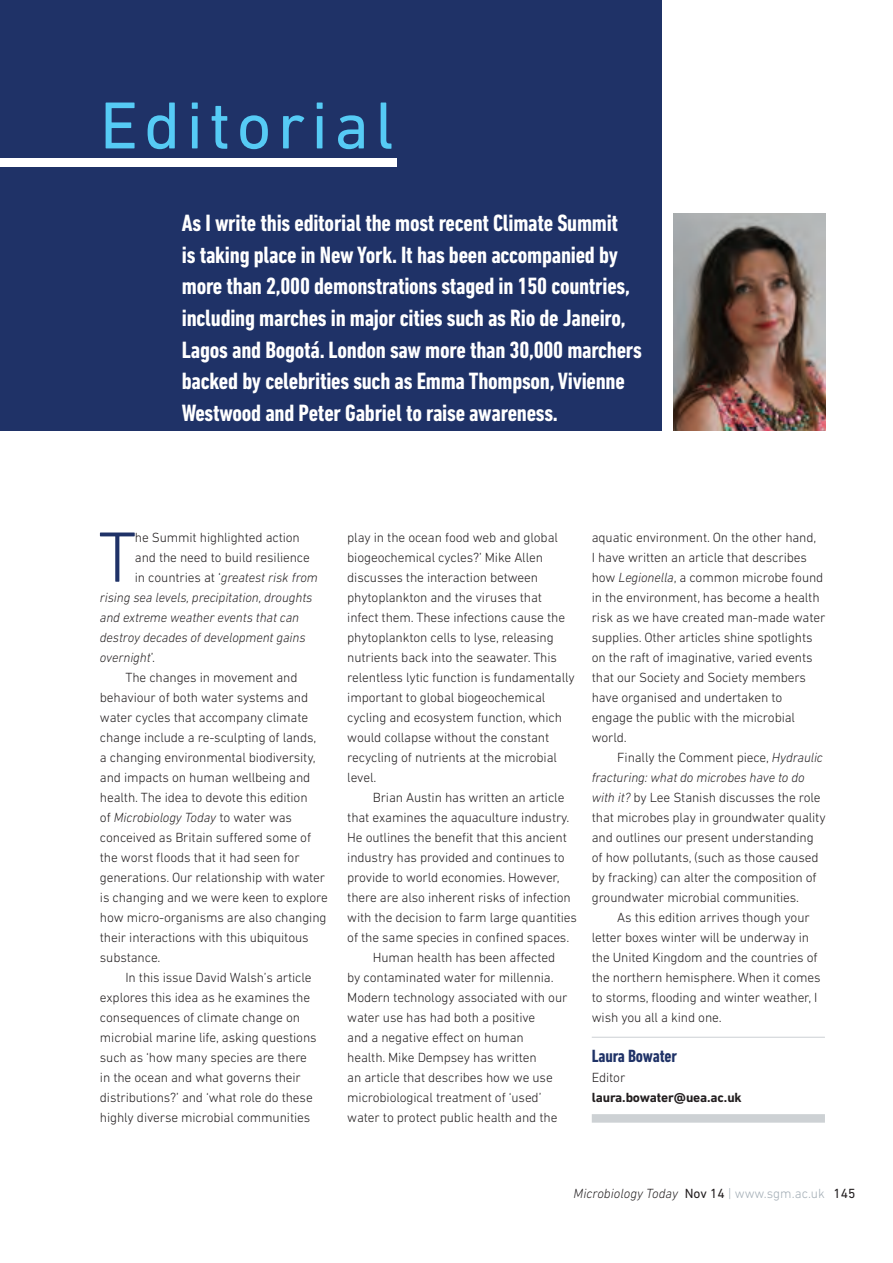
<style>
.page{position:relative;width:893px;height:1263px;background:#fff}
.page>*{position:absolute;margin:0;border:0;box-sizing:border-box;transform-origin:0 0}
.t1{font:300 72.45px "DIN Next LT Pro";color:#1f3267}
.t2{font:67.5px "DIN Next LT Pro";letter-spacing:.09em;color:#56cbf5}
.t3{font:700 condensed 24px/31.7px "DIN Next LT Pro";letter-spacing:-.01em;color:#fff}
.Article_Subhead{font:700 condensed 18px "DIN Next LT Pro";letter-spacing:-.01em;color:#1f3267}
.t4{font:300 13.5px/20px "DIN Next LT Pro";letter-spacing:-.01em;color:#231f20}
.t5{font:italic 300 13.5px "DIN Next LT Pro";letter-spacing:-.01em;color:#231f20}
.Article_Subhead-2{font:700 13.5px/20px "DIN Next LT Pro";letter-spacing:-.01em;color:#231f20}
.s1{font-style:normal}
.s2{font-style:italic}
.s3{font-weight:300}
.s4{font-weight:400;font-style:normal}
.s5{font-style:normal;color:#a4aeb6}
</style>
<div class="page">
<div style="left:0;top:0;width:661px;height:431px;background:#1f3267"></div>
<img style="left:674px;top:213px;width:152px;height:218px">
<div style="left:0;top:158px;width:397px;height:9px;background:#fff"></div>
<hr style="left:592px;top:1037px;width:233px;height:1px;background:#cdd1d4">
<div style="left:592px;top:1114px;width:233px;height:9px;background:#cdd1d4"></div>
<p class="t2" style="left:100px;top:87px;width:295px">Editorial</p>
<p class="t3" style="left:182px;top:207px;width:461px">As I write this editorial the most recent Climate Summit<br>is taking place in New York. It has been accompanied by more than 2,000 demonstrations staged in 150 countries, including marches in major cities such as Rio de Janeiro, Lagos and Bogotá. London saw more than 30,000 marchers backed by celebrities such as Emma Thompson, Vivienne Westwood and Peter Gabriel to raise awareness.</p>
<p class="t1" style="left:98px;top:515px;width:40px">T</p>
<p class="t4" style="left:135px;top:527px;width:166px">he Summit highlighted action</p>
<p class="t4" style="left:135px;top:547px;width:177px">and the need to build resilience</p>
<p class="t5" style="left:135px;top:569px;width:184px"><span class="s1">in countries at ‘</span>greatest risk from</p>
<p class="t5" style="left:100px;top:589px;width:214px">rising sea levels, precipitation, droughts</p>
<p class="t5" style="left:100px;top:609px;width:201px">and extreme weather events that can</p>
<p class="t5" style="left:100px;top:629px;width:207px">destroy decades of development gains</p>
<p class="t5" style="left:100px;top:649px;width:57px">overnight<span class="s1">’.</span></p>
<p class="t4" style="left:100px;top:667px;width:230px;text-indent:26px">The changes in movement and behaviour of both water systems and water cycles that accompany climate change include a re-sculpting of lands,<br>a changing environmental biodiversity, and impacts on human wellbeing and health. The idea to devote this edition<br>of <span class="s2">Microbiology Today</span> to water was conceived as Britain suffered some of the worst floods that it had seen for generations. Our relationship with water is changing and we were keen to explore how micro-organisms are also changing their interactions with this ubiquitous substance.</p>
<p class="t4" style="left:100px;top:967px;width:218px;text-indent:26px">In this issue David Walsh’s article explores this idea as he examines the consequences of climate change on microbial marine life, asking questions such as ‘how many species are there in the ocean and what governs their distributions?’ and ‘what role do these highly diverse microbial communities</p>
<p class="t4" style="left:347px;top:527px;width:229px">play in the ocean food web and global biogeochemical cycles?’ Mike Allen discusses the interaction between phytoplankton and the viruses that infect them. These infections cause the phytoplankton cells to lyse, releasing nutrients back into the seawater. This relentless lytic function is fundamentally important to global biogeochemical cycling and ecosystem function, which would collapse without the constant recycling of nutrients at the microbial level.</p>
<p class="t4" style="left:373px;top:787px;width:193px">Brian Austin has written an article</p>
<p class="t4" style="left:347px;top:807px;width:224px">that examines the aquaculture industry.</p>
<p class="t4" style="left:347px;top:827px;width:221px">He outlines the benefit that this ancient</p>
<p class="t4" style="left:347px;top:847px;width:219px">industry has provided and continues to</p>
<p class="t4" style="left:347px;top:867px;width:214px">provide to world economies. However,</p>
<p class="t4" style="left:347px;top:887px;width:225px">there are also inherent risks of infection</p>
<p class="t4" style="left:347px;top:907px;width:231px">with the decision to farm large quantities</p>
<p class="t4" style="left:347px;top:927px;width:223px">of the same species in confined spaces.</p>
<p class="t4" style="left:373px;top:947px;width:184px">Human health has been affected</p>
<p class="t4" style="left:347px;top:967px;width:208px">by contaminated water for millennia.</p>
<p class="t4" style="left:347px;top:987px;width:222px">Modern technology associated with our</p>
<p class="t4" style="left:347px;top:1008px;width:190px">water use has had both a positive</p>
<p class="t4" style="left:347px;top:1028px;width:178px">and a negative effect on human</p>
<p class="t4" style="left:347px;top:1048px;width:191px">health. Mike Dempsey has written</p>
<p class="t4" style="left:347px;top:1068px;width:207px">an article that describes how we use</p>
<p class="t4" style="left:347px;top:1088px;width:196px">microbiological treatment of ‘used’</p>
<p class="t4" style="left:347px;top:1108px;width:212px">water to protect public health and the</p>
<p class="t4" style="left:592px;top:527px;width:235px">aquatic environment. On the other hand,<br>I have written an article that describes how <span class="s2">Legionella</span>, a common microbe found in the environment, has become a health risk as we have created man-made water supplies. Other articles shine spotlights on the raft of imaginative, varied events that our Society and Society members have organised and undertaken to engage the public with the microbial world.</p>
<p class="t4" style="left:592px;top:747px;width:235px;text-indent:26px">Finally the Comment piece, <span class="s2">Hydraulic fracturing: what do microbes have to do with it?</span> by Lee Stanish discusses the role that microbes play in groundwater quality and outlines our present understanding of how pollutants, (such as those caused by fracking) can alter the composition of groundwater microbial communities.</p>
<p class="t4" style="left:592px;top:907px;width:230px;text-indent:26px">As this edition arrives though your letter boxes winter will be underway in the United Kingdom and the countries of the northern hemisphere. When it comes to storms, flooding and winter weather, I wish you all a kind one.</p>
<p class="Article_Subhead" style="left:592px;top:1045px;width:87px">Laura Bowater</p>
<p class="Article_Subhead-2" style="left:592px;top:1067px;width:151px"><span class="s3">Editor </span>laura.bowater@uea.ac.uk</p>
<p class="t5" style="left:574px;top:1185px;width:283px">Microbiology Today <span class="s4">Nov 14</span> <span class="s5">| www.sgm.ac.uk</span> <span class="s4">145</span></p>
</div>
